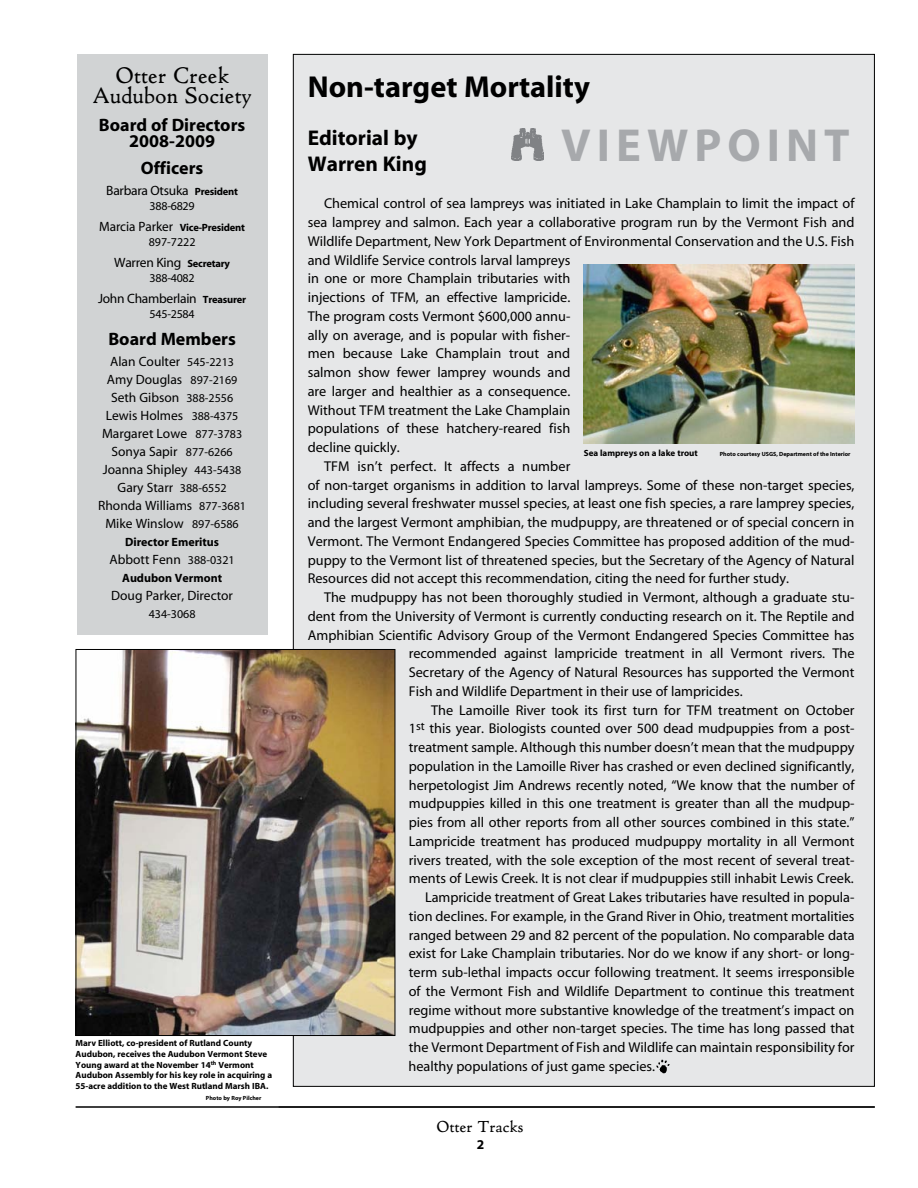
<style>
.page{position:relative;width:918px;height:1188px;background:#fff}
.page>*{position:absolute;margin:0;border:0;box-sizing:border-box;transform-origin:0 0}
.t1{font:700 46.5px "Myriad";color:#a7a9ac}
.t2{font:700 30.3px "Myriad";color:#000}
.t3{font:25.5px/19.5px "Cg Cloister";color:#000;text-align:center}
.t4{font:700 21.3px/25.7px "Myriad";color:#000}
.t5{font:700 18px/16.5px "Myriad";color:#000;text-align:center}
.t6{font:18px "Cg Cloister";color:#000}
.t7{font:14.25px "Myriad";color:#000}
.t8{font:13.5px/18px "Myriad";color:#000;text-align:center}
.t9{font:13.5px "Myriad";letter-spacing:-.02em;color:#000}
.t10{font:700 13.5px "Myriad";color:#000}
.t11{font:12px "Myriad";letter-spacing:-.02em;color:#000}
.t12{font:700 12px "Myriad";color:#000}
.t13{font:700 10.5px "Myriad";letter-spacing:-.02em;color:#000}
.t14{font:700 9px/10.8px "Myriad";color:#000}
.t15{font:700 6px "Myriad";color:#000}
.s1{font-weight:700;font-size:10.5px}
.s2{font-weight:400;font-size:13.5px}
.s3{font-size:12px}
</style>
<div class="page">
<div style="left:293px;top:54px;width:581px;height:1032px;background:#e6e7e8"></div>
<div style="left:77px;top:54px;width:190px;height:581px;background:#d1d3d4"></div>
<hr style="left:76px;top:1106px;width:799px;height:2px;background:#000">
<img style="left:657px;top:1059px;width:12px;height:15px">
<img style="left:511px;top:129px;width:33px;height:31px">
<img style="left:584px;top:265px;width:271px;height:178px">
<img style="left:78px;top:651px;width:315px;height:383px">
<div style="left:76px;top:649px;width:319px;height:387px;border:1px solid #000"></div>
<h3 class="t3" style="left:93px;top:65px;width:160px">Otter Creek<br>Audubon Society</h3>
<p class="t5" style="left:99px;top:117px;width:148px">Board of Directors<br>2008-2009</p>
<p class="t5" style="left:141px;top:160px;width:64px">Officers</p>
<p class="t9" style="left:106px;top:184px;width:133px">Barbara Otsuka <span class="s1">President</span></p>
<p class="t11" style="left:150px;top:200px;width:47px">388-6829</p>
<p class="t13" style="left:99px;top:222px;width:147px"><span class="s2">Marcia Parker</span> Vice-President</p>
<p class="t11" style="left:149px;top:236px;width:48px">897-7222</p>
<p class="t9" style="left:114px;top:256px;width:117px">Warren King <span class="s1">Secretary</span></p>
<p class="t11" style="left:150px;top:272px;width:47px">388-4082</p>
<p class="t9" style="left:98px;top:292px;width:150px">John Chamberlain <span class="s1">Treasurer</span></p>
<p class="t11" style="left:150px;top:308px;width:47px">545-2584</p>
<p class="t5" style="left:108px;top:331px;width:129px">Board Members</p>
<p class="t8" style="left:98px;top:353px;width:149px">Alan Coulter <span class="s3">545-2213<br></span>Amy Douglas <span class="s3">897-2169<br></span>Seth Gibson <span class="s3">388-2556<br></span>Lewis Holmes <span class="s3">388-4375<br></span>Margaret Lowe <span class="s3">877-3783<br></span>Sonya Sapir <span class="s3">877-6266<br></span>Joanna Shipley <span class="s3">443-5438<br></span>Gary Starr <span class="s3">388-6552<br></span>Rhonda Williams <span class="s3">877-3681<br></span>Mike Winslow <span class="s3">897-6586</span></p>
<p class="t12" style="left:125px;top:536px;width:96px">Director Emeritus</p>
<p class="t8" style="left:110px;top:551px;width:127px">Abbott Fenn <span class="s3">388-0321</span></p>
<p class="t12" style="left:122px;top:572px;width:102px">Audubon Vermont</p>
<p class="t8" style="left:111px;top:587px;width:123px">Doug Parker, Director</p>
<p class="t11" style="left:149px;top:608px;width:48px">434-3068</p>
<p class="t14" style="left:76px;top:1038px;width:198px">Marv Elliott, co-president of Rutland County Audubon, receives the Audubon Vermont Steve Young award at the November 14<sup>th</sup> Vermont Audubon Assembly for his key role in acquiring a 55-acre addition to the West Rutland Marsh IBA.</p>
<p class="t15" style="left:206px;top:1095px;width:57px">Photo by Roy Pilcher</p>
<h2 class="t2" style="left:308px;top:71px;width:284px">Non-target Mortality</h2>
<h3 class="t4" style="left:308px;top:126px;width:121px">Editorial by<br>Warren King</h3>
<p class="t7" style="left:324px;top:196px;width:532px">Chemical control of sea lampreys was initiated in Lake Champlain to limit the impact of</p>
<p class="t7" style="left:308px;top:215px;width:548px">sea lamprey and salmon. Each year a collaborative program run by the Vermont Fish and</p>
<p class="t7" style="left:308px;top:234px;width:548px">Wildlife Department, New York Department of Environmental Conservation and the U.S. Fish</p>
<p class="t7" style="left:308px;top:253px;width:264px">and Wildlife Service controls larval lampreys</p>
<p class="t7" style="left:308px;top:272px;width:264px">in one or more Champlain tributaries with</p>
<p class="t7" style="left:308px;top:290px;width:264px">injections of TFM, an effective lampricide.</p>
<p class="t7" style="left:308px;top:309px;width:264px">The program costs Vermont $600,000 annu-</p>
<p class="t7" style="left:308px;top:328px;width:264px">ally on average, and is popular with fisher-</p>
<p class="t7" style="left:308px;top:347px;width:264px">men because Lake Champlain trout and</p>
<p class="t7" style="left:308px;top:365px;width:264px">salmon show fewer lamprey wounds and</p>
<p class="t7" style="left:308px;top:384px;width:264px">are larger and healthier as a consequence.</p>
<p class="t7" style="left:308px;top:403px;width:264px">Without TFM treatment the Lake Champlain</p>
<p class="t7" style="left:308px;top:422px;width:264px">populations of these hatchery-reared fish</p>
<p class="t7" style="left:308px;top:440px;width:93px">decline quickly.</p>
<p class="t7" style="left:324px;top:459px;width:248px">TFM isn’t perfect. It affects a number</p>
<p class="t7" style="left:308px;top:478px;width:548px">of non-target organisms in addition to larval lampreys. Some of these non-target species,</p>
<p class="t7" style="left:308px;top:497px;width:548px">including several freshwater mussel species, at least one fish species, a rare lamprey species,</p>
<p class="t7" style="left:308px;top:515px;width:548px">and the largest Vermont amphibian, the mudpuppy, are threatened or of special concern in</p>
<p class="t7" style="left:308px;top:534px;width:548px">Vermont. The Vermont Endangered Species Committee has proposed addition of the mud-</p>
<p class="t7" style="left:308px;top:553px;width:548px">puppy to the Vermont list of threatened species, but the Secretary of the Agency of Natural</p>
<p class="t7" style="left:308px;top:572px;width:483px">Resources did not accept this recommendation, citing the need for further study.</p>
<p class="t7" style="left:324px;top:590px;width:532px">The mudpuppy has not been thoroughly studied in Vermont, although a graduate stu-</p>
<p class="t7" style="left:308px;top:609px;width:548px">dent from the University of Vermont is currently conducting research on it. The Reptile and</p>
<p class="t7" style="left:308px;top:628px;width:548px">Amphibian Scientific Advisory Group of the Vermont Endangered Species Committee has</p>
<p class="t7" style="left:409px;top:647px;width:447px">recommended against lampricide treatment in all Vermont rivers. The</p>
<p class="t7" style="left:409px;top:665px;width:447px">Secretary of the Agency of Natural Resources has supported the Vermont</p>
<p class="t7" style="left:409px;top:684px;width:335px">Fish and Wildlife Department in their use of lampricides.</p>
<p class="t7" style="left:431px;top:703px;width:425px">The Lamoille River took its first turn for TFM treatment on October</p>
<p class="t7" style="left:409px;top:721px;width:447px">1<sup>st</sup> this year. Biologists counted over 500 dead mudpuppies from a post-</p>
<p class="t7" style="left:409px;top:740px;width:447px">treatment sample. Although this number doesn’t mean that the mudpuppy</p>
<p class="t7" style="left:409px;top:759px;width:447px">population in the Lamoille River has crashed or even declined significantly,</p>
<p class="t7" style="left:409px;top:778px;width:447px">herpetologist Jim Andrews recently noted, “We know that the number of</p>
<p class="t7" style="left:409px;top:797px;width:447px">mudpuppies killed in this one treatment is greater than all the mudpup-</p>
<p class="t7" style="left:409px;top:815px;width:447px">pies from all other reports from all other sources combined in this state.”</p>
<p class="t7" style="left:409px;top:834px;width:447px">Lampricide treatment has produced mudpuppy mortality in all Vermont</p>
<p class="t7" style="left:409px;top:853px;width:447px">rivers treated, with the sole exception of the most recent of several treat-</p>
<p class="t7" style="left:409px;top:872px;width:446px">ments of Lewis Creek. It is not clear if mudpuppies still inhabit Lewis Creek.</p>
<p class="t7" style="left:425px;top:890px;width:431px">Lampricide treatment of Great Lakes tributaries have resulted in popula-</p>
<p class="t7" style="left:409px;top:909px;width:447px">tion declines. For example, in the Grand River in Ohio, treatment mortalities</p>
<p class="t7" style="left:409px;top:928px;width:447px">ranged between 29 and 82 percent of the population. No comparable data</p>
<p class="t7" style="left:409px;top:947px;width:447px">exist for Lake Champlain tributaries. Nor do we know if any short- or long-</p>
<p class="t7" style="left:409px;top:965px;width:447px">term sub-lethal impacts occur following treatment. It seems irresponsible</p>
<p class="t7" style="left:409px;top:984px;width:447px">of the Vermont Fish and Wildlife Department to continue this treatment</p>
<p class="t7" style="left:409px;top:1003px;width:447px">regime without more substantive knowledge of the treatment’s impact on</p>
<p class="t7" style="left:409px;top:1022px;width:447px">mudpuppies and other non-target species. The time has long passed that</p>
<p class="t7" style="left:409px;top:1040px;width:447px">the Vermont Department of Fish and Wildlife can maintain responsibility for</p>
<p class="t7" style="left:409px;top:1059px;width:248px">healthy populations of just game species.</p>
<h1 class="t1" style="left:561px;top:121px;width:91px">Viewpo</h1>
<h1 class="t1" style="left:767px;top:121px;width:51px">int</h1>
<p class="t14" style="left:584px;top:448px;width:116px">Sea lampreys on a lake trout</p>
<p class="t15" style="left:720px;top:451px;width:132px">Photo courtesy USGS, Department of the Interior</p>
<p class="t6" style="left:437px;top:1115px;width:89px">Otter Tracks</p>
<p class="t10" style="left:477px;top:1137px;width:9px">2</p>
</div>
